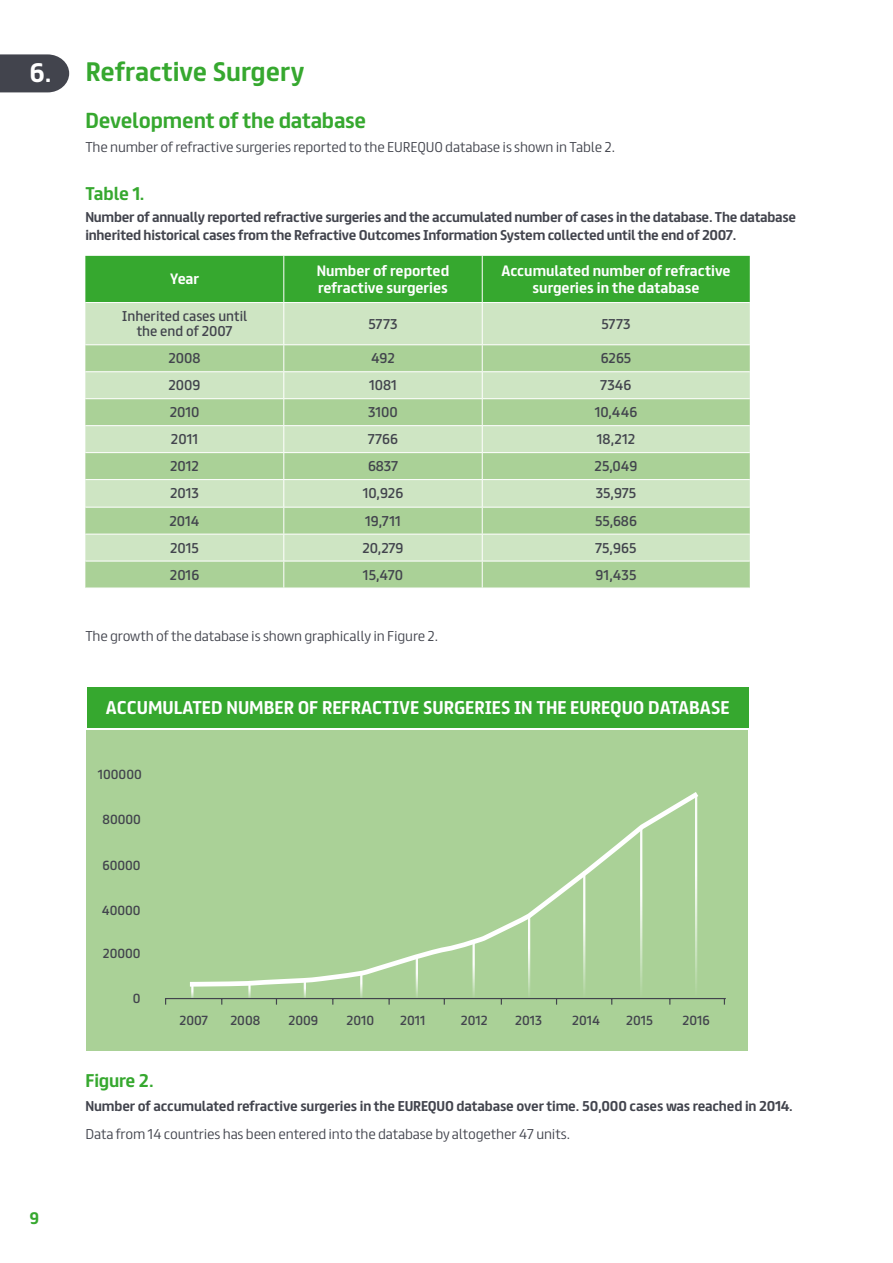
<style>
.page{position:relative;width:893px;height:1263px;background:#fff}
.page>*{position:absolute;margin:0;border:0;box-sizing:border-box;transform-origin:0 0}
.t1{font:700 24px "FS Truman";color:#36a82f}
.t2{font:700 19.5px "FS Truman";letter-spacing:-.01em;color:#36a82f}
.t3{font:700 16.5px "FS Truman";color:#fff}
.t4{font:700 16.5px "FS Truman";letter-spacing:-.01em;color:#36a82f}
.t5{font:700 15px "FS Truman";color:#36a82f}
.t6{font:700 13.5px/16.5px "FS Truman";color:#fff}
.t7{font:700 12.75px/18px "FS Truman";letter-spacing:-.02em;color:#42444d}
.t8{font:300 12.75px "FS Truman";letter-spacing:-.01em;color:#42444d}
.t9{font:12.75px/15.3px "FS Truman";color:#42444d;text-align:center}
.t10{font:11.85px "FS Truman";color:#42444d}
.s1{color:#fff}
</style>
<div class="page">
<svg style="left:0;top:54px;width:69px;height:38px;background:#4f515a"></svg>
<div style="left:85px;top:256px;width:665px;height:46px;background:#36a82f"></div>
<div style="left:85px;top:303px;width:665px;height:41px;background:#cee5c3"></div>
<svg style="left:85px;top:345px;width:665px;height:243px;background:#bbdaab"></svg>
<hr style="left:283px;top:256px;width:1px;height:46px;background:#fff">
<hr style="left:482px;top:256px;width:1px;height:46px;background:#fff">
<hr style="left:283px;top:303px;width:1px;height:41px;background:#fff">
<hr style="left:482px;top:303px;width:1px;height:41px;background:#fff">
<hr style="left:85px;top:371px;width:199px;height:1px;background:#fff">
<hr style="left:284px;top:371px;width:198px;height:1px;background:#fff">
<hr style="left:482px;top:371px;width:268px;height:1px;background:#fff">
<hr style="left:85px;top:398px;width:199px;height:1px;background:#fff">
<hr style="left:284px;top:398px;width:198px;height:1px;background:#fff">
<hr style="left:482px;top:398px;width:268px;height:1px;background:#fff">
<hr style="left:85px;top:425px;width:199px;height:1px;background:#fff">
<hr style="left:284px;top:425px;width:198px;height:1px;background:#fff">
<hr style="left:482px;top:425px;width:268px;height:1px;background:#fff">
<hr style="left:85px;top:452px;width:199px;height:1px;background:#fff">
<hr style="left:284px;top:452px;width:198px;height:1px;background:#fff">
<hr style="left:482px;top:452px;width:268px;height:1px;background:#fff">
<hr style="left:85px;top:479px;width:199px;height:1px;background:#fff">
<hr style="left:284px;top:479px;width:198px;height:1px;background:#fff">
<hr style="left:482px;top:479px;width:268px;height:1px;background:#fff">
<hr style="left:85px;top:507px;width:199px;height:1px;background:#fff">
<hr style="left:284px;top:507px;width:198px;height:1px;background:#fff">
<hr style="left:482px;top:507px;width:268px;height:1px;background:#fff">
<hr style="left:85px;top:534px;width:199px;height:1px;background:#fff">
<hr style="left:284px;top:534px;width:198px;height:1px;background:#fff">
<hr style="left:482px;top:534px;width:268px;height:1px;background:#fff">
<hr style="left:85px;top:561px;width:199px;height:1px;background:#fff">
<hr style="left:284px;top:561px;width:198px;height:1px;background:#fff">
<svg style="left:283px;top:345px;width:1px;height:243px"></svg>
<hr style="left:482px;top:561px;width:268px;height:1px;background:#fff">
<svg style="left:482px;top:345px;width:1px;height:243px"></svg>
<div style="left:86px;top:730px;width:662px;height:320px;background:#aad197"></div>
<div style="left:87px;top:687px;width:661px;height:41px;background:#36a82f"></div>
<svg style="left:191px;top:989px;width:2px;height:9px"></svg>
<div style="left:248px;top:981px;width:3px;height:18px;border:1px solid #fff"></div>
<svg style="left:304px;top:989px;width:2px;height:9px"></svg>
<div style="left:360px;top:973px;width:2px;height:26px;border:1px solid #fff"></div>
<svg style="left:190px;top:792px;width:508px;height:197px"></svg>
<svg style="left:388px;top:999px;width:2px;height:6px"></svg>
<hr style="left:165px;top:998px;width:561px;height:1px;background:#42444d">
<h1 class="t1" style="left:30px;top:51px;width:277px"><span class="s1">6.</span> Refractive Surgery</h1>
<h2 class="t2" style="left:85px;top:104px;width:282px">Development of the database</h2>
<p class="t8" style="left:85px;top:136px;width:532px">The number of refractive surgeries reported to the EUREQUO database is shown in Table 2.</p>
<p class="t4" style="left:85px;top:179px;width:61px">Table 1.</p>
<p class="t7" style="left:85px;top:207px;width:712px">Number of annually reported refractive surgeries and the accumulated number of cases in the database. The database inherited historical cases from the Refractive Outcomes Information System collected until the end of 2007.</p>
<p class="t6" style="left:170px;top:270px;width:31px">Year</p>
<p class="t6" style="left:317px;top:262px;width:134px">Number of reported refractive surgeries</p>
<p class="t6" style="left:501px;top:262px;width:231px;text-align:center">Accumulated number of refractive surgeries in the database</p>
<p class="t9" style="left:122px;top:307px;width:127px">Inherited cases until the end of 2007</p>
<p class="t9" style="left:368px;top:315px;width:31px">5773</p>
<p class="t9" style="left:601px;top:315px;width:31px">5773</p>
<p class="t9" style="left:168px;top:350px;width:34px">2008</p>
<p class="t9" style="left:371px;top:350px;width:25px">492</p>
<p class="t9" style="left:601px;top:350px;width:32px">6265</p>
<p class="t9" style="left:169px;top:376px;width:34px">2009</p>
<p class="t9" style="left:369px;top:376px;width:29px">1081</p>
<p class="t9" style="left:601px;top:376px;width:32px">7346</p>
<p class="t9" style="left:170px;top:403px;width:31px">2010</p>
<p class="t9" style="left:368px;top:403px;width:31px">3100</p>
<p class="t9" style="left:595px;top:403px;width:44px">10,446</p>
<p class="t9" style="left:171px;top:430px;width:29px">2011</p>
<p class="t9" style="left:368px;top:430px;width:31px">7766</p>
<p class="t9" style="left:597px;top:430px;width:40px">18,212</p>
<p class="t9" style="left:170px;top:457px;width:30px">2012</p>
<p class="t9" style="left:368px;top:457px;width:32px">6837</p>
<p class="t9" style="left:595px;top:457px;width:44px">25,049</p>
<p class="t9" style="left:170px;top:484px;width:30px">2013</p>
<p class="t9" style="left:363px;top:484px;width:42px">10,926</p>
<p class="t9" style="left:596px;top:484px;width:42px">35,975</p>
<p class="t9" style="left:170px;top:512px;width:32px">2014</p>
<p class="t9" style="left:365px;top:512px;width:38px">19,711</p>
<p class="t9" style="left:595px;top:512px;width:43px">55,686</p>
<p class="t9" style="left:170px;top:539px;width:30px">2015</p>
<p class="t9" style="left:362px;top:539px;width:43px">20,279</p>
<p class="t9" style="left:596px;top:539px;width:42px">75,965</p>
<p class="t9" style="left:170px;top:566px;width:31px">2016</p>
<p class="t9" style="left:363px;top:566px;width:42px">15,470</p>
<p class="t9" style="left:596px;top:566px;width:42px">91,435</p>
<p class="t8" style="left:85px;top:625px;width:355px">The growth of the database is shown graphically in Figure 2.</p>
<p class="t3" style="left:106px;top:693px;width:625px">ACCUMULATED NUMBER OF REFRACTIVE SURGERIES IN THE EUREQUO DATABASE</p>
<p class="t10" style="left:98px;top:764px;width:46px">100000</p>
<p class="t10" style="left:103px;top:809px;width:40px">80000</p>
<p class="t10" style="left:102px;top:855px;width:40px">60000</p>
<p class="t10" style="left:102px;top:899px;width:40px">40000</p>
<p class="t10" style="left:103px;top:942px;width:39px">20000</p>
<p class="t10" style="left:133px;top:988px;width:9px">0</p>
<p class="t10" style="left:180px;top:1010px;width:30px">2007</p>
<p class="t10" style="left:230px;top:1010px;width:31px">2008</p>
<p class="t10" style="left:288px;top:1010px;width:31px">2009</p>
<p class="t10" style="left:346px;top:1010px;width:29px">2010</p>
<p class="t10" style="left:400px;top:1010px;width:27px">2011</p>
<p class="t10" style="left:461px;top:1010px;width:28px">2012</p>
<p class="t10" style="left:515px;top:1010px;width:28px">2013</p>
<p class="t10" style="left:572px;top:1010px;width:29px">2014</p>
<p class="t10" style="left:626px;top:1010px;width:28px">2015</p>
<p class="t10" style="left:683px;top:1010px;width:29px">2016</p>
<p class="t5" style="left:30px;top:1205px;width:11px">9</p>
<p class="t4" style="left:85px;top:1066px;width:70px">Figure 2.</p>
<p class="t7" style="left:85px;top:1096px;width:709px">Number of accumulated refractive surgeries in the EUREQUO database over time. 50,000 cases was reached in 2014.</p>
<p class="t8" style="left:85px;top:1123px;width:487px">Data from 14 countries has been entered into the database by altogether 47 units.</p>
</div>
